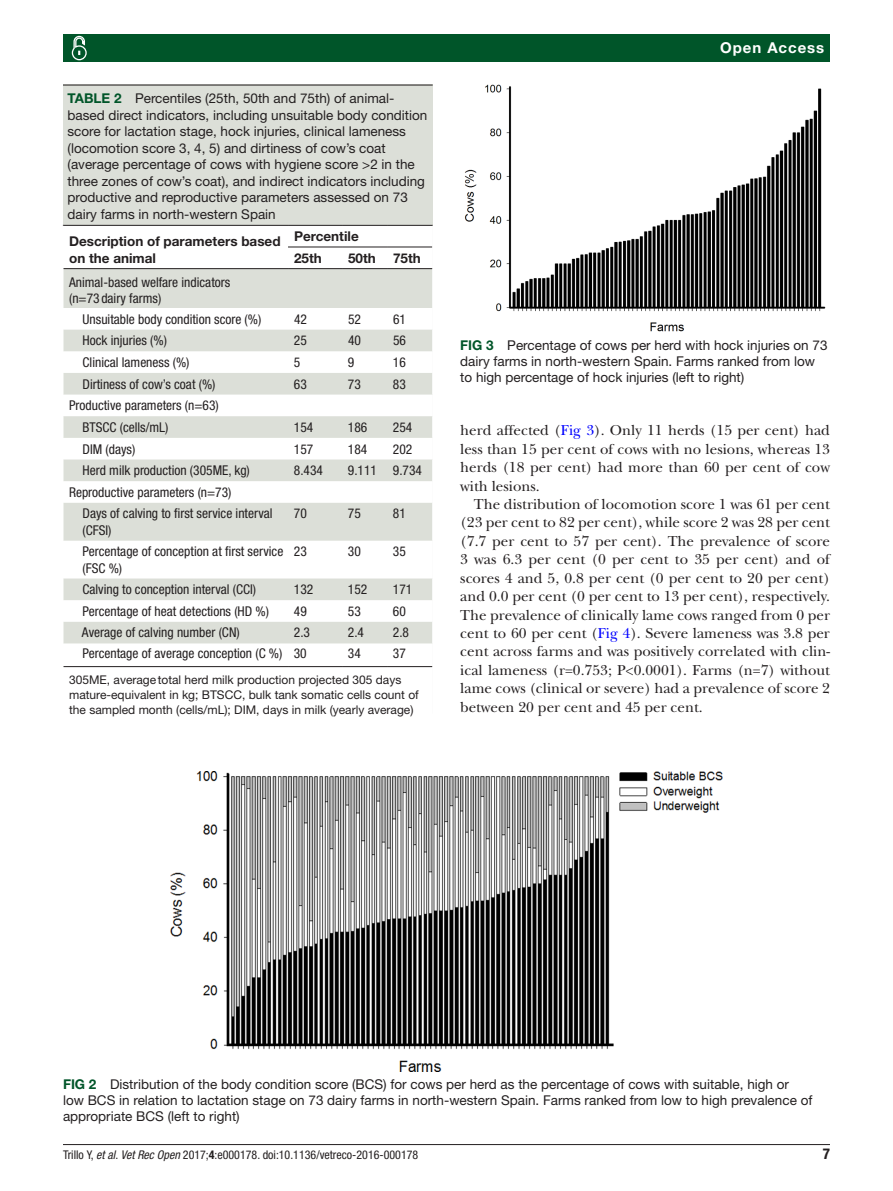
<style>
.page{position:relative;width:893px;height:1191px;background:#fff}
.page>*{position:absolute;margin:0;border:0;box-sizing:border-box;transform-origin:0 0}
.t1{font:15px/18.5px "New Baskerville";color:#231f20;text-align:justify}
.t2{font:700 15px "Helvetica Neue LT Std";letter-spacing:.065em;color:#fff}
.t3{font:700 condensed 15px "Helvetica Neue LT Std";color:#231f20}
.t4{font:13.5px/16.5px "Helvetica Neue LT Std";color:#231f20}
.t5{font:condensed 13.5px/16.2px "Helvetica Neue LT Std";color:#231f20}
.t6{font:700 13.5px/16.2px "Helvetica Neue LT Std";color:#231f20}
.t7{font:12px/15px "Helvetica Neue LT Std";color:#231f20}
.t8{font:condensed 12px "Helvetica Neue LT Std";color:#231f20}
.s1{font-weight:700;color:#005529}
.s2{color:#00f}
.s3{font-style:italic}
.s4{font-weight:700}
</style>
<div class="page">
<div style="left:63px;top:34px;width:767px;height:27px;background:#005529"></div>
<hr style="left:63px;top:1144px;width:767px;height:1px;background:#231f20">
<svg style="left:71px;top:35px;width:16px;height:26px"></svg>
<div style="left:63px;top:85px;width:370px;height:629px;background:#dcdfd8"></div>
<hr style="left:63px;top:85px;width:370px;height:1px;background:#231f20">
<svg style="left:64px;top:226px;width:368px;height:487px;fill:#fff"></svg>
<hr style="left:63px;top:268px;width:225px;height:1px;background:#231f20">
<hr style="left:63px;top:225px;width:225px;height:1px;background:#231f20">
<hr style="left:288px;top:225px;width:54px;height:1px;background:#231f20">
<hr style="left:342px;top:225px;width:45px;height:1px;background:#231f20">
<hr style="left:387px;top:225px;width:46px;height:1px;background:#231f20">
<hr style="left:288px;top:247px;width:54px;height:1px;background:#231f20">
<hr style="left:288px;top:268px;width:54px;height:1px;background:#231f20">
<hr style="left:342px;top:247px;width:45px;height:1px;background:#231f20">
<hr style="left:342px;top:268px;width:45px;height:1px;background:#231f20">
<hr style="left:387px;top:247px;width:46px;height:1px;background:#231f20">
<hr style="left:387px;top:268px;width:46px;height:1px;background:#231f20">
<hr style="left:288px;top:666px;width:54px;height:1px;background:#231f20">
<hr style="left:342px;top:666px;width:45px;height:1px;background:#231f20">
<hr style="left:63px;top:666px;width:225px;height:1px;background:#231f20">
<hr style="left:387px;top:666px;width:46px;height:1px;background:#231f20">
<svg style="left:63px;top:226px;width:1px;height:43px"></svg>
<hr style="left:63px;top:269px;width:1px;height:39px;background:#fff">
<svg style="left:63px;top:308px;width:1px;height:195px"></svg>
<hr style="left:63px;top:503px;width:1px;height:37px;background:#fff">
<hr style="left:63px;top:540px;width:1px;height:38px;background:#fff">
<svg style="left:63px;top:578px;width:1px;height:88px"></svg>
<hr style="left:63px;top:666px;width:1px;height:48px;background:#fff">
<svg style="left:432px;top:226px;width:1px;height:43px"></svg>
<hr style="left:432px;top:269px;width:1px;height:39px;background:#fff">
<svg style="left:432px;top:308px;width:1px;height:195px"></svg>
<hr style="left:432px;top:503px;width:1px;height:37px;background:#fff">
<hr style="left:432px;top:540px;width:1px;height:38px;background:#fff">
<svg style="left:432px;top:578px;width:1px;height:88px"></svg>
<hr style="left:432px;top:666px;width:1px;height:48px;background:#fff">
<hr style="left:63px;top:713px;width:370px;height:2px;background:#fff">
<img style="left:170px;top:771px;width:553px;height:300px">
<img style="left:464px;top:85px;width:362px;height:247px">
<p class="t4" style="left:68px;top:90px;width:361px"><span class="s1">TABLE 2</span> Percentiles (25th, 50th and 75th) of animal&shy;based direct indicators, including unsuitable body condition score for lactation stage, hock injuries, clinical lameness (locomotion score 3, 4, 5) and dirtiness of cow’s coat (average percentage of cows with hygiene score &gt;2 in the three zones of cow’s coat), and indirect indicators including productive and reproductive parameters assessed on 73 dairy farms in north-western Spain</p>
<p class="t6" style="left:69px;top:233px;width:213px">Description of parameters based on the animal</p>
<p class="t6" style="left:294px;top:225px;width:66px;line-height:21.6px">Percentile<br>25th</p>
<p class="t6" style="left:348px;top:249px;width:29px">50th</p>
<p class="t6" style="left:393px;top:249px;width:29px">75th</p>
<p class="t5" style="left:69px;top:274px;width:163px">Animal-based welfare indicators (n=73 dairy farms)</p>
<p class="t5" style="left:83px;top:311px;width:180px">Unsuitable body condition score (%)</p>
<p class="t5" style="left:294px;top:311px;width:14px">42</p>
<p class="t5" style="left:348px;top:311px;width:14px">52</p>
<p class="t5" style="left:393px;top:311px;width:14px">61</p>
<p class="t5" style="left:83px;top:332px;width:86px">Hock injuries (%)</p>
<p class="t5" style="left:294px;top:332px;width:14px">25</p>
<p class="t5" style="left:348px;top:332px;width:14px">40</p>
<p class="t5" style="left:393px;top:332px;width:14px">56</p>
<p class="t5" style="left:83px;top:354px;width:108px">Clinical lameness (%)</p>
<p class="t5" style="left:294px;top:354px;width:8px">5</p>
<p class="t5" style="left:348px;top:354px;width:8px">9</p>
<p class="t5" style="left:393px;top:354px;width:14px">16</p>
<p class="t5" style="left:83px;top:375px;width:134px">Dirtiness of cow’s coat (%)</p>
<p class="t5" style="left:294px;top:375px;width:14px">63</p>
<p class="t5" style="left:348px;top:375px;width:14px">73</p>
<p class="t5" style="left:393px;top:375px;width:14px">83</p>
<p class="t5" style="left:83px;top:394px;width:138px;line-height:21.6px;text-indent:-14px">Productive parameters (n=63)<br>BTSCC (cells/mL)</p>
<p class="t5" style="left:294px;top:419px;width:21px">154</p>
<p class="t5" style="left:348px;top:419px;width:21px">186</p>
<p class="t5" style="left:393px;top:419px;width:21px">254</p>
<p class="t5" style="left:83px;top:440px;width:54px">DIM (days)</p>
<p class="t5" style="left:294px;top:440px;width:21px">157</p>
<p class="t5" style="left:348px;top:440px;width:21px">184</p>
<p class="t5" style="left:393px;top:440px;width:21px">202</p>
<p class="t5" style="left:83px;top:462px;width:169px">Herd milk production (305ME, kg)</p>
<p class="t5" style="left:294px;top:462px;width:31px">8.434</p>
<p class="t5" style="left:348px;top:462px;width:76px">9.111 9.734</p>
<p class="t5" style="left:83px;top:481px;width:192px;line-height:21.6px;text-indent:-14px">Reproductive parameters (n=73)<br>Days of calving to first service interval</p>
<p class="t5" style="left:83px;top:522px;width:31px">(CFSI)</p>
<p class="t5" style="left:294px;top:505px;width:14px">70</p>
<p class="t5" style="left:348px;top:505px;width:14px">75</p>
<p class="t5" style="left:393px;top:505px;width:14px">81</p>
<p class="t5" style="left:82px;top:543px;width:202px">Percentage of conception at first service (FSC %)</p>
<p class="t5" style="left:294px;top:543px;width:14px">23</p>
<p class="t5" style="left:348px;top:543px;width:14px">30</p>
<p class="t5" style="left:393px;top:543px;width:14px">35</p>
<p class="t5" style="left:82px;top:581px;width:175px">Calving to conception interval (CCI)</p>
<p class="t5" style="left:294px;top:581px;width:21px">132</p>
<p class="t5" style="left:348px;top:581px;width:21px">152</p>
<p class="t5" style="left:393px;top:581px;width:21px">171</p>
<p class="t5" style="left:82px;top:603px;width:188px">Percentage of heat detections (HD %)</p>
<p class="t5" style="left:294px;top:603px;width:14px">49</p>
<p class="t5" style="left:348px;top:603px;width:14px">53</p>
<p class="t5" style="left:393px;top:603px;width:14px">60</p>
<p class="t5" style="left:82px;top:624px;width:159px">Average of calving number (CN)</p>
<p class="t5" style="left:294px;top:624px;width:18px">2.3</p>
<p class="t5" style="left:348px;top:624px;width:18px">2.4</p>
<p class="t5" style="left:393px;top:624px;width:18px">2.8</p>
<p class="t5" style="left:82px;top:644px;width:226px">Percentage of average conception (C %) 30</p>
<p class="t5" style="left:348px;top:644px;width:14px">34</p>
<p class="t5" style="left:393px;top:644px;width:14px">37</p>
<p class="t7" style="left:69px;top:672px;width:351px">305ME, averagetotal herd milk production projected 305 days mature-equivalent in kg; BTSCC, bulk tank somatic cells count of the sampled month (cells/mL); DIM, days in milk (yearly average)</p>
<p class="t2" style="left:720px;top:39px;width:106px">Open Access</p>
<p class="t4" style="left:460px;top:336px;width:369px"><span class="s1">FIG 3</span> Percentage of cows per herd with hock injuries on 73 dairy farms in north-western Spain. Farms ranked from low to high percentage of hock injuries (left to right)</p>
<p class="t1" style="left:460px;top:421px;width:371px">herd affected (<span class="s2">Fig 3</span>). Only 11 herds (15 per cent) had less than 15 per cent of cows with no lesions, whereas 13 herds (18 per cent) had more than 60 per cent of cow with lesions.</p>
<p class="t1" style="left:460px;top:495px;width:371px;text-indent:14px">The distribution of locomotion score 1 was 61 per cent (23 per cent to 82 per cent), while score 2 was 28 per cent (7.7 per cent to 57 per cent). The prevalence of score 3 was 6.3 per cent (0 per cent to 35 per cent) and of scores 4 and 5, 0.8 per cent (0 per cent to 20 per cent) and 0.0 per cent (0 per cent to 13 per cent), respectively.<br>The prevalence of clinically lame cows ranged from 0 per cent to 60 per cent (<span class="s2">Fig 4</span>). Severe lameness was 3.8 per cent across farms and was positively correlated with clin&shy;ical lameness (r=0.753; P&lt;0.0001). Farms (n=7) without lame cows (clinical or severe) had a prevalence of score 2 between 20 per cent and 45 per cent.</p>
<p class="t4" style="left:63px;top:1075px;width:751px"><span class="s1">FIG 2</span> Distribution of the body condition score (BCS) for cows per herd as the percentage of cows with suitable, high or low BCS in relation to lactation stage on 73 dairy farms in north-western Spain. Farms ranked from low to high prevalence of appropriate BCS (left to right)</p>
<p class="t8" style="left:63px;top:1148px;width:357px">Trillo Y, <span class="s3">et al</span>. <span class="s3">Vet Rec Open</span> 2017;<span class="s4">4</span>:e000178. doi:10.1136/vetreco-2016-000178</p>
<p class="t3" style="left:823px;top:1144px;width:9px">7</p>
</div>
